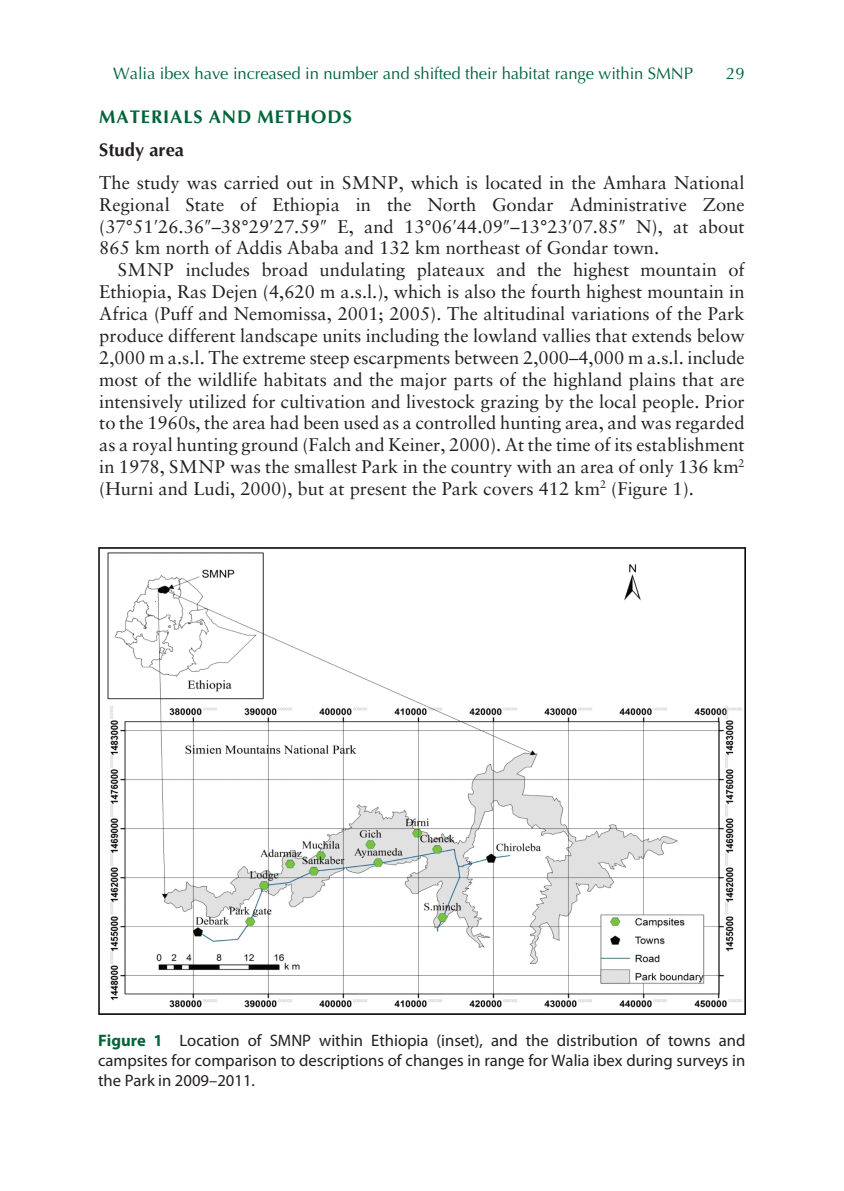
<style>
.page{position:relative;width:844px;height:1191px;background:#fff}
.page>*{position:absolute;margin:0;border:0;box-sizing:border-box;transform-origin:0 0}
.t1{font:18.38px/21.9px "Sabon";color:#231f20;text-align:justify}
.t2{font:700 18.38px "Optima";letter-spacing:.05em;color:#00653a}
.t3{font:700 18.38px "Optima";color:#231f20}
.t4{font:16.62px/20.1px "Myriad Pro";color:#231f20;text-align:justify}
.t5{font:16.62px "Optima";letter-spacing:-.005em;color:#00653a}
.s1{font-weight:700;color:#00653a}
</style>
<div class="page">
<img style="left:98px;top:547px;width:647px;height:467px">
<p class="t5" style="left:113px;top:64px;width:581px">Walia ibex have increased in number and shifted their habitat range within SMNP</p>
<p class="t5" style="left:726px;top:64px;width:20px">29</p>
<p class="t2" style="left:99px;top:106px;width:254px">MATERIALS AND METHODS</p>
<p class="t3" style="left:99px;top:139px;width:86px">Study area</p>
<p class="t1" style="left:99px;top:171px;width:646px">The study was carried out in SMNP, which is located in the Amhara National Regional State of Ethiopia in the North Gondar Administrative Zone (37°51 26.36 –38°29 27.59 E, and 13°06 44.09 –13°23 07.85 N), at about 865 km north of Addis Ababa and 132 km northeast of Gondar town.</p>
<p class="t1" style="left:99px;top:259px;width:646px;text-indent:18px">SMNP includes broad undulating plateaux and the highest mountain of Ethiopia, Ras Dejen (4,620 m a.s.l.), which is also the fourth highest mountain in Africa (Puff and Nemomissa, 2001; 2005). The altitudinal variations of the Park produce different landscape units including the lowland vallies that extends below 2,000 m a.s.l. The extreme steep escarpments between 2,000–4,000 m a.s.l. include most of the wildlife habitats and the major parts of the highland plains that are intensively utilized for cultivation and livestock grazing by the local people. Prior to the 1960s, the area had been used as a controlled hunting area, and was regarded as a royal hunting ground (Falch and Keiner, 2000). At the time of its establishment in 1978, SMNP was the smallest Park in the country with an area of only 136 km<sup>2 </sup>(Hurni and Ludi, 2000), but at present the Park covers 412 km<sup>2</sup> (Figure 1).</p>
<p class="t4" style="left:98px;top:1030px;width:648px"><span class="s1">Figure 1</span> Location of SMNP within Ethiopia (inset), and the distribution of towns and campsites for comparison to descriptions of changes in range for Walia ibex during surveys in the Park in 2009–2011.</p>
</div>
